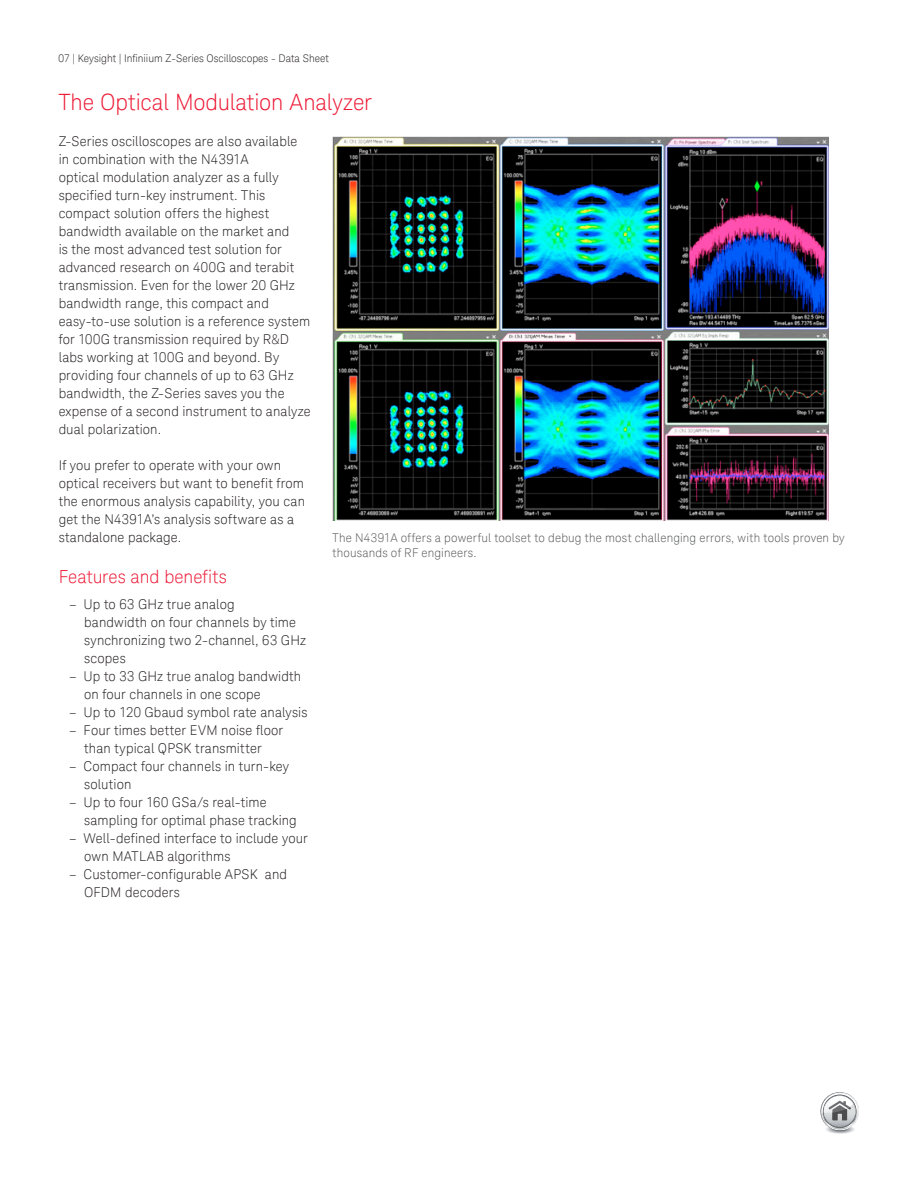
<style>
.page{position:relative;width:918px;height:1188px;background:#fff}
.page>*{position:absolute;margin:0;border:0;box-sizing:border-box;transform-origin:0 0}
.K_Heading_1{font:300 22.5px "Keysight Sans";letter-spacing:-.005em;color:#ed1a36}
.K_Heading_2{font:300 18px "Keysight Sans";color:#ed1a36}
.K_Body_Text{font:300 13.5px/18px "Keysight Sans";letter-spacing:.01em;color:#231f20}
.K_Diagrams_and_Figur{font:300 12px/15px "Keysight Sans";letter-spacing:.015em;color:#57585a}
.t1{font:300 10.5px "Keysight Sans";color:#231f20}
</style>
<div class="page">
<svg style="left:820px;top:1092px;width:39px;height:42px"></svg>
<img style="left:333px;top:136px;width:495px;height:385px">
<p class="t1" style="left:59px;top:52px;width:272px">07 | Keysight | Infiniium Z-Series Oscilloscopes - Data Sheet</p>
<p class="K_Heading_1" style="left:59px;top:89px;width:315px">The Optical Modulation Analyzer</p>
<p class="K_Body_Text" style="left:59px;top:133px;width:254px">Z-Series oscilloscopes are also available in combination with the N4391A<br>optical modulation analyzer as a fully specified turn-key instrument. This compact solution offers the highest bandwidth available on the market and<br>is the most advanced test solution for advanced research on 400G and terabit transmission. Even for the lower 20 GHz bandwidth range, this compact and easy-to-use solution is a reference system for 100G transmission required by R&amp;D labs working at 100G and beyond. By providing four channels of up to 63 GHz bandwidth, the Z-Series saves you the expense of a second instrument to analyze dual polarization.</p>
<p class="K_Body_Text" style="left:59px;top:457px;width:248px">If you prefer to operate with your own optical receivers but want to benefit from the enormous analysis capability, you can get the N4391A’s analysis software as a standalone package.</p>
<p class="K_Heading_2" style="left:59px;top:566px;width:170px">Features and benefits</p>
<p class="K_Body_Text" style="left:84px;top:596px;width:223px;text-indent:-15px">– Up to 63 GHz true analog<br>bandwidth on four channels by time synchronizing two 2-channel, 63 GHz scopes</p>
<p class="K_Body_Text" style="left:84px;top:668px;width:219px;text-indent:-15px">– Up to 33 GHz true analog bandwidth on four channels in one scope</p>
<p class="K_Body_Text" style="left:69px;top:704px;width:240px">– Up to 120 Gbaud symbol rate analysis</p>
<p class="K_Body_Text" style="left:69px;top:722px;width:215px;text-align:center">– Four times better EVM noise floor than typical QPSK transmitter</p>
<p class="K_Body_Text" style="left:84px;top:758px;width:207px;text-indent:-15px">– Compact four channels in turn-key solution</p>
<p class="K_Body_Text" style="left:84px;top:794px;width:214px;text-indent:-15px">– Up to four 160 GSa/s real-time sampling for optimal phase tracking</p>
<p class="K_Body_Text" style="left:84px;top:830px;width:225px;text-indent:-15px">– Well-defined interface to include your own MATLAB algorithms</p>
<p class="K_Body_Text" style="left:84px;top:866px;width:204px;text-indent:-15px">– Customer-configurable APSK and<br>OFDM decoders</p>
<p class="K_Diagrams_and_Figur" style="left:333px;top:531px;width:514px">The N4391A offers a powerful toolset to debug the most challenging errors, with tools proven by thousands of RF engineers.</p>
</div>
